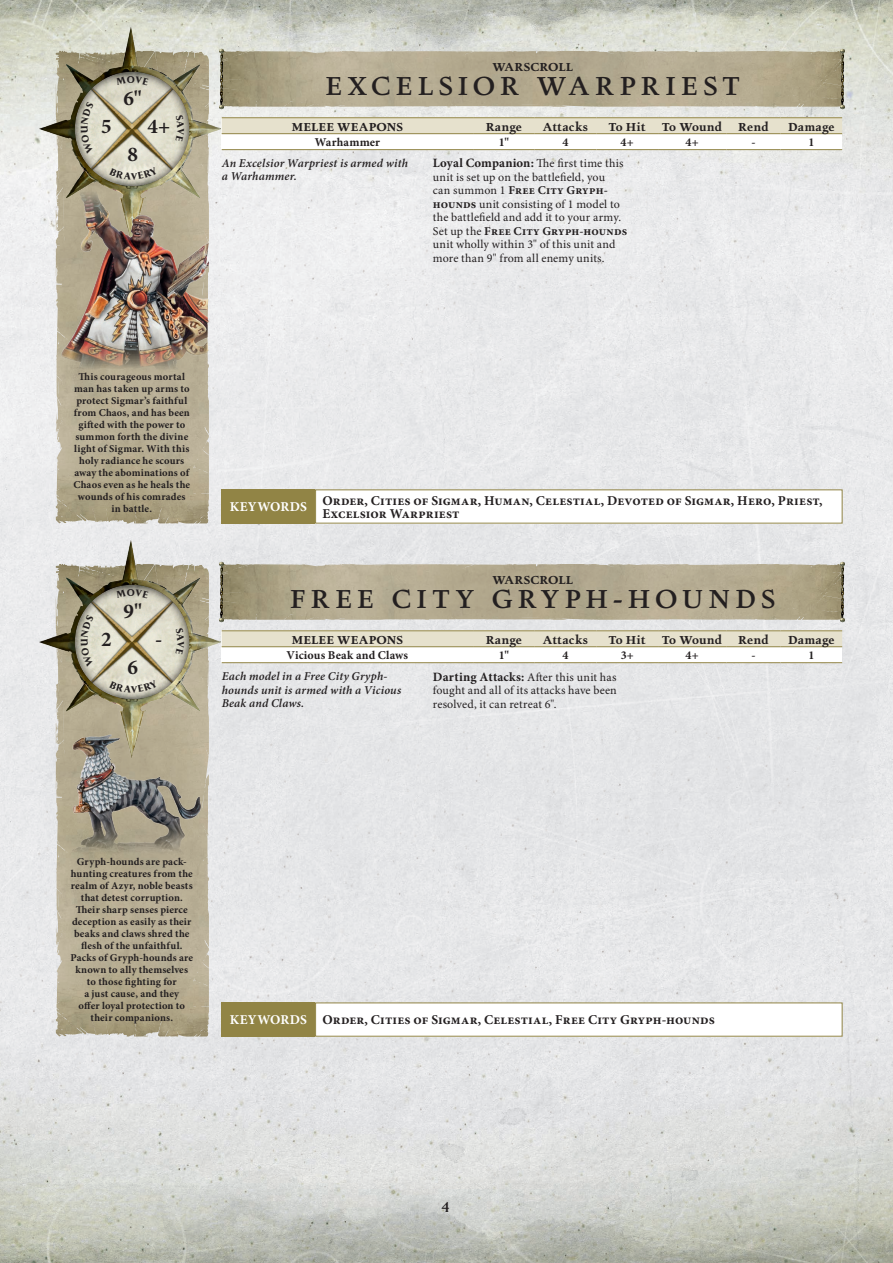
<style>
.page{position:relative;width:893px;height:1263px;background:#fff}
.page>*{position:absolute;margin:0;border:0;box-sizing:border-box;transform-origin:0 0}
.t1{font:500 27px "Figural Std";letter-spacing:.2em;color:#231f20}
.t2{font:700 21px "Minion Pro";color:#231f20}
.t3{font:700 13.5px/13.5px "Minion Pro";letter-spacing:.015em;color:#231f20}
.t4{font:700 13.5px "Minion Pro";letter-spacing:.01em;color:#fff}
.t5{font:600 13.5px "Pompei Std";color:#231f20}
.t6{font:12px/13.5px "Minion Pro";letter-spacing:.015em;color:#231f20}
.t7{font:italic 600 12px/13.5px "Minion Pro";letter-spacing:.015em;color:#231f20}
.t8{font:700 12px "Figural Std";letter-spacing:.015em;color:#231f20}
.t9{font:700 12px "Minion Pro";letter-spacing:.01em;color:#231f20}
.t10{font:700 10.5px/12px "Minion Pro";letter-spacing:.015em;color:#231f20;text-align:center}
.s1{font-weight:700;font-size:12.75px}
.s2{font-weight:700}
.s3{color:#fff}
</style>
<div class="page">
<img style="left:0;top:0;width:893px;height:1263px">
<img style="left:628px;top:51px;width:141px;height:3px">
<img style="left:22px;top:0;width:221px;height:275px">
<svg style="left:63px;top:62px;width:140px;height:125px"></svg>
<img style="left:211px;top:51px;width:20px;height:56px">
<svg style="left:219px;top:104px;width:5px;height:5px"></svg>
<svg style="left:219px;top:48px;width:5px;height:6px"></svg>
<img style="left:832px;top:51px;width:20px;height:56px">
<svg style="left:840px;top:104px;width:5px;height:5px"></svg>
<svg style="left:840px;top:48px;width:5px;height:6px"></svg>
<img style="left:628px;top:564px;width:141px;height:3px">
<img style="left:22px;top:458px;width:221px;height:330px">
<img style="left:63px;top:575px;width:140px;height:125px">
<img style="left:211px;top:564px;width:20px;height:56px">
<svg style="left:219px;top:617px;width:5px;height:5px"></svg>
<svg style="left:219px;top:561px;width:5px;height:6px"></svg>
<img style="left:832px;top:564px;width:20px;height:56px">
<svg style="left:840px;top:617px;width:5px;height:5px"></svg>
<svg style="left:840px;top:561px;width:5px;height:6px"></svg>
<div style="left:316px;top:490px;width:526px;height:33px;background:#fff"></div>
<div style="left:222px;top:489px;width:93px;height:34px;background:#918445"></div>
<div style="left:222px;top:118px;width:620px;height:32px;background:#fff"></div>
<div style="left:222px;top:118px;width:620px;height:15px;background:#e6e1cd"></div>
<hr style="left:222px;top:149px;width:251px;height:1px;background:#918445">
<hr style="left:473px;top:149px;width:62px;height:1px;background:#918445">
<hr style="left:535px;top:149px;width:61px;height:1px;background:#918445">
<hr style="left:596px;top:149px;width:62px;height:1px;background:#918445">
<hr style="left:658px;top:149px;width:68px;height:1px;background:#918445">
<hr style="left:726px;top:149px;width:54px;height:1px;background:#918445">
<hr style="left:780px;top:149px;width:62px;height:1px;background:#918445">
<hr style="left:222px;top:133px;width:251px;height:1px;background:#918445">
<hr style="left:473px;top:133px;width:62px;height:1px;background:#918445">
<hr style="left:535px;top:133px;width:61px;height:1px;background:#918445">
<hr style="left:596px;top:133px;width:62px;height:1px;background:#918445">
<hr style="left:658px;top:133px;width:68px;height:1px;background:#918445">
<hr style="left:726px;top:133px;width:54px;height:1px;background:#918445">
<hr style="left:780px;top:133px;width:62px;height:1px;background:#918445">
<hr style="left:222px;top:117px;width:251px;height:1px;background:#918445">
<hr style="left:473px;top:117px;width:62px;height:1px;background:#918445">
<hr style="left:535px;top:117px;width:61px;height:1px;background:#918445">
<hr style="left:596px;top:117px;width:62px;height:1px;background:#918445">
<hr style="left:658px;top:117px;width:68px;height:1px;background:#918445">
<hr style="left:726px;top:117px;width:54px;height:1px;background:#918445">
<hr style="left:780px;top:117px;width:62px;height:1px;background:#918445">
<div style="left:316px;top:1003px;width:526px;height:33px;background:#fff"></div>
<div style="left:222px;top:1002px;width:93px;height:34px;background:#918445"></div>
<div style="left:222px;top:631px;width:620px;height:32px;background:#fff"></div>
<div style="left:222px;top:631px;width:620px;height:15px;background:#e6e1cd"></div>
<hr style="left:222px;top:630px;width:251px;height:1px;background:#918445">
<hr style="left:473px;top:630px;width:62px;height:1px;background:#918445">
<hr style="left:535px;top:630px;width:61px;height:1px;background:#918445">
<hr style="left:596px;top:630px;width:62px;height:1px;background:#918445">
<hr style="left:658px;top:630px;width:68px;height:1px;background:#918445">
<hr style="left:726px;top:630px;width:54px;height:1px;background:#918445">
<hr style="left:780px;top:630px;width:62px;height:1px;background:#918445">
<hr style="left:222px;top:662px;width:251px;height:1px;background:#918445">
<hr style="left:473px;top:662px;width:62px;height:1px;background:#918445">
<hr style="left:535px;top:662px;width:61px;height:1px;background:#918445">
<hr style="left:596px;top:662px;width:62px;height:1px;background:#918445">
<hr style="left:658px;top:662px;width:68px;height:1px;background:#918445">
<hr style="left:726px;top:662px;width:54px;height:1px;background:#918445">
<hr style="left:780px;top:662px;width:62px;height:1px;background:#918445">
<hr style="left:222px;top:646px;width:251px;height:1px;background:#918445">
<hr style="left:473px;top:646px;width:62px;height:1px;background:#918445">
<hr style="left:535px;top:646px;width:61px;height:1px;background:#918445">
<hr style="left:596px;top:646px;width:62px;height:1px;background:#918445">
<hr style="left:658px;top:646px;width:68px;height:1px;background:#918445">
<hr style="left:726px;top:646px;width:54px;height:1px;background:#918445">
<hr style="left:780px;top:646px;width:62px;height:1px;background:#918445">
<svg style="left:116px;top:76px;width:33px;height:9px"></svg>
<svg style="left:176px;top:114px;width:8px;height:28px"></svg>
<svg style="left:109px;top:167px;width:49px;height:13px"></svg>
<svg style="left:81px;top:102px;width:13px;height:52px"></svg>
<svg style="left:116px;top:589px;width:33px;height:9px"></svg>
<svg style="left:176px;top:627px;width:8px;height:28px"></svg>
<svg style="left:109px;top:680px;width:49px;height:13px"></svg>
<svg style="left:81px;top:615px;width:13px;height:52px"></svg>
<h2 class="t2" style="left:124px;top:86px;width:20px">6"</h2>
<p class="t8" style="left:492px;top:59px;width:82px">WARSCROLL</p>
<h1 class="t1" style="left:326px;top:69px;width:416px">EXCELSIOR WARPRIEST</h1>
<h2 class="t2" style="left:101px;top:114px;width:12px">5</h2>
<h2 class="t2" style="left:147px;top:114px;width:24px">4+</h2>
<p class="t8" style="left:292px;top:119px;width:113px">MELEE WEAPONS</p>
<p class="t8" style="left:486px;top:119px;width:38px">Range</p>
<p class="t8" style="left:543px;top:119px;width:46px">Attacks</p>
<p class="t8" style="left:609px;top:119px;width:38px">To Hit</p>
<p class="t8" style="left:662px;top:119px;width:61px">To Wound</p>
<p class="t8" style="left:738px;top:119px;width:32px">Rend</p>
<p class="t8" style="left:788px;top:119px;width:48px">Damage</p>
<p class="t9" style="left:315px;top:135px;width:67px">Warhammer</p>
<p class="t9" style="left:499px;top:135px;width:12px">1"</p>
<p class="t9" style="left:563px;top:135px;width:7px">4</p>
<p class="t9" style="left:621px;top:135px;width:15px">4+</p>
<p class="t9" style="left:686px;top:135px;width:15px">4+</p>
<p class="t9" style="left:751px;top:135px;width:6px">-</p>
<p class="t9" style="left:808px;top:135px;width:7px">1</p>
<h2 class="t2" style="left:128px;top:142px;width:12px">8</h2>
<p class="t7" style="left:222px;top:157px;width:188px">An Excelsior Warpriest is armed with a Warhammer.</p>
<p class="t6" style="left:433px;top:157px;width:196px"><span class="s1">Loyal Companion:</span> The first time this unit is set up on the battlefield, you<br>can summon 1 <span class="s2">Free City Gryph&shy;hounds</span> unit consisting of 1 model to the battlefield and add it to your army.<br>Set up the <span class="s2">Free City Gryph-hounds </span>unit wholly within 3" of this unit and more than 9" from all enemy units.</p>
<p class="t10" style="left:73px;top:371px;width:118px">This courageous mortal man has taken up arms to protect Sigmar’s faithful from Chaos, and has been gifted with the power to summon forth the divine light of Sigmar. With this holy radiance he scours away the abominations of<br>Chaos even as he heals the wounds of his comrades in battle.</p>
<h2 class="t2" style="left:123px;top:599px;width:20px">9"</h2>
<p class="t4" style="left:230px;top:499px;width:78px">KEYWORDS</p>
<p class="t3" style="left:322px;top:494px;width:502px">Order, Cities of Sigmar, Human, Celestial, Devoted of Sigmar, Hero, Priest,<br>Excelsior Warpriest</p>
<p class="t8" style="left:492px;top:572px;width:82px">WARSCROLL</p>
<h1 class="t1" style="left:290px;top:582px;width:487px">FREE CITY GRYPH-HOUNDS</h1>
<h2 class="t2" style="left:101px;top:627px;width:12px">2</h2>
<h2 class="t2" style="left:155px;top:627px;width:9px">-</h2>
<p class="t8" style="left:292px;top:632px;width:113px">MELEE WEAPONS</p>
<p class="t8" style="left:486px;top:632px;width:38px">Range</p>
<p class="t8" style="left:543px;top:632px;width:46px">Attacks</p>
<p class="t8" style="left:609px;top:632px;width:38px">To Hit</p>
<p class="t8" style="left:662px;top:632px;width:61px">To Wound</p>
<p class="t8" style="left:738px;top:632px;width:32px">Rend</p>
<p class="t8" style="left:788px;top:632px;width:48px">Damage</p>
<p class="t9" style="left:286px;top:648px;width:123px">Vicious Beak and Claws</p>
<p class="t9" style="left:499px;top:648px;width:12px">1"</p>
<p class="t9" style="left:563px;top:648px;width:7px">4</p>
<p class="t9" style="left:621px;top:648px;width:15px">3+</p>
<p class="t9" style="left:685px;top:648px;width:15px">4+</p>
<p class="t9" style="left:751px;top:648px;width:6px">-</p>
<p class="t9" style="left:808px;top:648px;width:7px">1</p>
<h2 class="t2" style="left:128px;top:655px;width:12px">6</h2>
<p class="t7" style="left:222px;top:670px;width:181px">Each model in a Free City Gryph&shy;hounds unit is armed with a Vicious<br>Beak and Claws.</p>
<p class="t6" style="left:433px;top:671px;width:185px;text-align:justify"><span class="s1">Darting Attacks:</span> After this unit has fought and all of its attacks have been resolved, it can retreat 6".</p>
<p class="t10" style="left:70px;top:856px;width:124px">Gryph-hounds are pack&shy;hunting creatures from the realm of Azyr, noble beasts that detest corruption.<br>Their sharp senses pierce deception as easily as their beaks and claws shred the flesh of the unfaithful.<br>Packs of Gryph-hounds are known to ally themselves to those fighting for<br>a just cause, and they<br>offer loyal protection to their companions.</p>
<p class="t3" style="left:230px;top:1014px;width:486px"><span class="s3">KEYWORDS</span> Order, Cities of Sigmar, Celestial, Free City Gryph-hounds</p>
<p class="t5" style="left:441px;top:1198px;width:10px">4</p>
</div>
